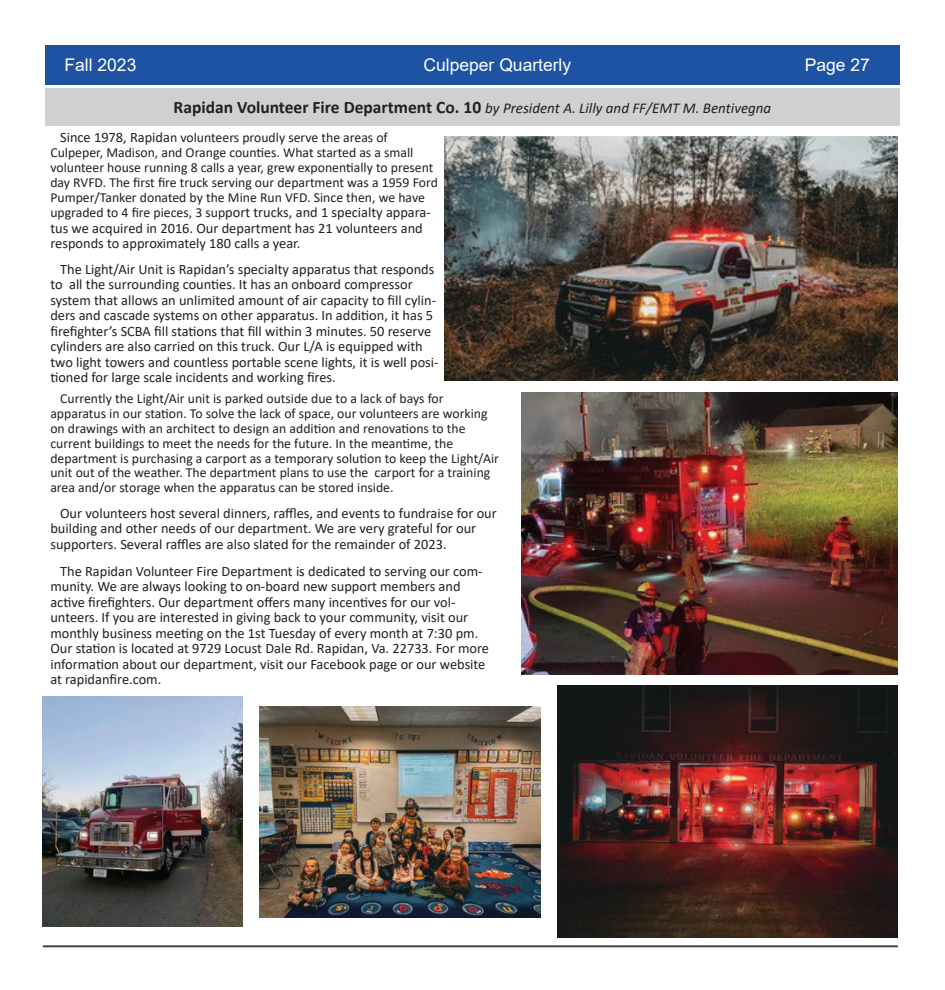
<style>
.page{position:relative;width:945px;height:990px;background:#fff}
.page>*{position:absolute;margin:0;border:0;box-sizing:border-box;transform-origin:0 0}
.t1{font:17.5px "Arial";color:#fff}
.t2{font:italic 15px "Calibri";color:#231f20}
.t3{font:14.38px/15.5px "Calibri";color:#231f20}
.t4{font:13.75px/14.9px "Calibri";color:#231f20}
.s1{font-weight:700;font-style:normal;font-size:17.5px}
.s2{font-size:14.38px}
.s3{font-size:13.75px}
</style>
<div class="page">
<div style="left:45px;top:45px;width:855px;height:40px;background:#1e53a4"></div>
<div style="left:45px;top:88px;width:855px;height:37px;background:#cfd0d2"></div>
<hr style="left:43px;top:946px;width:855px;height:1px;background:#231f20">
<hr style="left:43px;top:947px;width:855px;height:1px;background:#231f20">
<img style="left:522px;top:393px;width:376px;height:282px">
<img style="left:43px;top:697px;width:200px;height:230px">
<img style="left:445px;top:137px;width:453px;height:243px">
<img style="left:557px;top:686px;width:341px;height:252px">
<img style="left:259px;top:707px;width:281px;height:210px">
<p class="t1" style="left:64px;top:53px;width:73px">Fall 2023</p>
<p class="t1" style="left:423px;top:53px;width:149px">Culpeper Quarterly</p>
<p class="t1" style="left:805px;top:53px;width:67px">Page 27</p>
<p class="t2" style="left:174px;top:98px;width:599px"><span class="s1">Rapidan Volunteer Fire Department Co. 10</span> by President A. Lilly and FF/EMT M. Bentivegna</p>
<p class="t4" style="left:50px;top:130px;width:389px;text-indent:10px"><span class="s2">Since 1978, Rapida</span>n volunteers proudly serve the areas of Culpeper, Madison, and Orange counties. What started as a small volunteer house running 8 calls a year, grew exponentially to present day RVFD. The first fire truck serving our department was a 1959 Ford Pumper/Tanker donated by the Mine Run VFD. Since then, we have</p>
<p class="t3" style="left:50px;top:204px;width:382px"><span class="s3">upgraded to 4 fire pieces, 3 sup</span>port trucks, and 1 specialty appara&shy;tus we acquired in 2016. Our department has 21 volunteers and responds to approximately 180 calls a year.</p>
<p class="t3" style="left:50px;top:261px;width:390px;text-indent:10px">The Light/Air Unit is Rapidan’s specialty apparatus that responds to all the surrounding counties. It has an onboard compressor system that allows an unlimited amount of air capacity to fill cylin&shy;ders and cascade systems on other apparatus. In addition, it has 5 firefighter’s SCBA fill stations that fill within 3 minutes. 50 reserve cylinders are also carried on this truck. Our L/A is equipped with two light towers and countless portable scene lights, it is well posi&shy;tioned for large scale incidents and working fires.</p>
<p class="t4" style="left:50px;top:391px;width:450px;text-indent:10px">Currently the Light/Air unit is parked outside due to a lack of bays for apparatus in our station. To solve the lack of space, our volunteers are working on drawings with an architect to design an addition and renovations to the current buildings to meet the needs for the future. In the meantime, the department is purchasing a carport as a temporary solution to keep the Light/Air unit out of the weather. The department plans to use the carport for a training area and/or storage when the apparatus can be stored inside.</p>
<p class="t3" style="left:50px;top:505px;width:448px;text-indent:10px">Our volunteers host several dinners, raffles, and events to fundraise for our building and other needs of our department. We are very grateful for our supporters. Several raffles are also slated for the remainder of 2023.</p>
<p class="t3" style="left:50px;top:563px;width:440px;text-indent:10px">The Rapidan Volunteer Fire Department is dedicated to serving our com&shy;munity. We are always looking to on-board new support members and active firefighters. Our department offers many incentives for our vol&shy;unteers. If you are interested in giving back to your community, visit our monthly business meeting on the 1st Tuesday of every month at 7:30 pm.<br>Our station is located at 9729 Locust Dale Rd. Rapidan, Va. 22733. For more information about our department, visit our Facebook page or our website at rapidanfire.com.</p>
</div>
